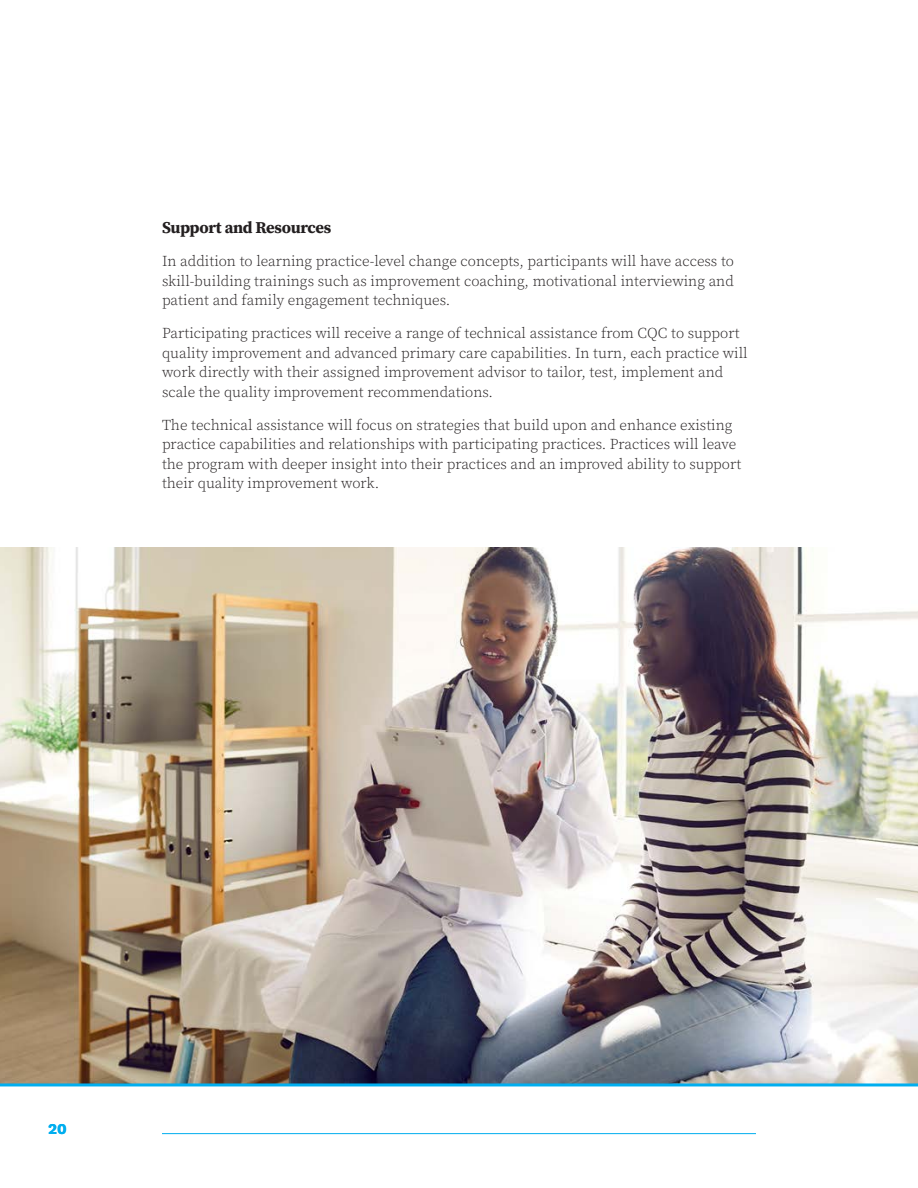
<style>
.page{position:relative;width:918px;height:1188px;background:#fff}
.page>*{position:absolute;margin:0;border:0;box-sizing:border-box;transform-origin:0 0}
.Subtitle{font:700 16.5px "Source Serif Pro";letter-spacing:-.02em;color:#231f20}
.Body{font:300 15px/19.5px "Source Serif Pro";color:#231f20}
.t1{font:700 15px "Work Sans";color:#00aeef}
</style>
<div class="page">
<hr style="left:162px;top:1133px;width:594px;height:1px;background:#00aeef">
<img style="left:0;top:548px;width:918px;height:535px">
<hr style="left:0;top:1083px;width:918px;height:3px;background:#00aeef">
<p class="Subtitle" style="left:162px;top:216px;width:171px">Support and Resources</p>
<p class="Body" style="left:162px;top:252px;width:574px;text-align:justify">In addition to learning practice-level change concepts, participants will have access to skill-building trainings such as improvement coaching, motivational interviewing and patient and family engagement techniques.</p>
<p class="Body" style="left:162px;top:324px;width:587px">Participating practices will receive a range of technical assistance from CQC to support quality improvement and advanced primary care capabilities. In turn, each practice will work directly with their assigned improvement advisor to tailor, test, implement and scale the quality improvement recommendations.</p>
<p class="Body" style="left:162px;top:415px;width:581px">The technical assistance will focus on strategies that build upon and enhance existing practice capabilities and relationships with participating practices. Practices will leave the program with deeper insight into their practices and an improved ability to support their quality improvement work.</p>
<p class="t1" style="left:48px;top:1120px;width:20px">20</p>
</div>
